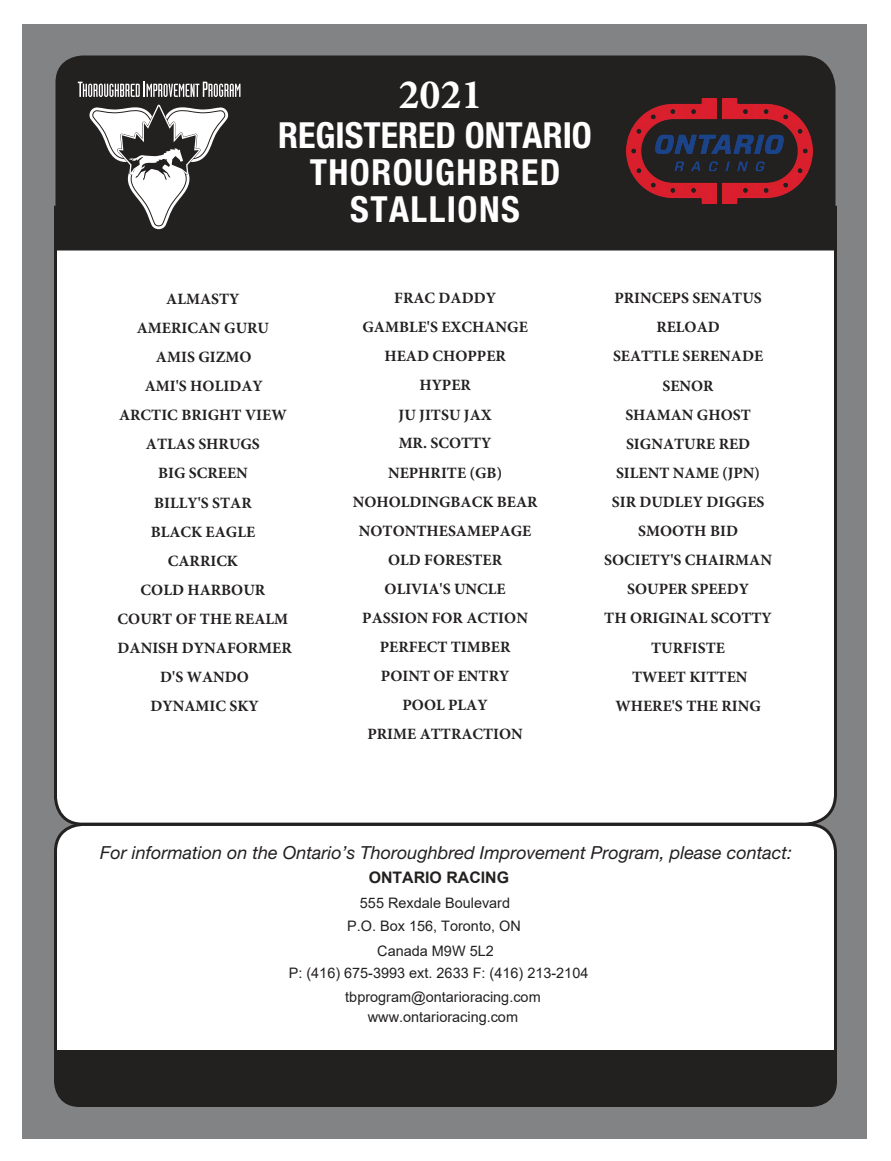
<style>
.page{position:relative;width:891px;height:1161px;background:#fff}
.page>*{position:absolute;margin:0;border:0;box-sizing:border-box;transform-origin:0 0}
.t1{font:700 42px "Minion Pro";color:#fff}
.t2{font:700 condensed 36px/37px "Helvetica Neue";letter-spacing:.04em;color:#fff;text-align:center}
.t3{font:italic 18px "Helvetica Neue";color:#232020}
.t4{font:700 15.9px "Arial";color:#232020}
.t5{font:700 15.75px/29.1px "Minion Pro";color:#232020;text-align:center}
.t6{font:14.4px/22.8px "Arial";color:#232020;text-align:center}
</style>
<div class="page">
<div style="left:22px;top:24px;width:845px;height:1114px;background:#818385"></div>
<div style="left:54px;top:204px;width:783px;height:617px;background:#fff"></div>
<div style="left:54px;top:821px;width:783px;height:231px;background:#fff"></div>
<div style="left:54px;top:1052px;width:783px;height:55px;background:#232020"></div>
<div style="left:56px;top:56px;width:780px;height:194px;background:#232020"></div>
<div style="left:231px;top:82px;width:586px;height:151px;background:#232020"></div>
<svg style="left:77px;top:80px;width:164px;height:149px;background:#646262"></svg>
<img style="left:626px;top:99px;width:187px;height:104px">
<h1 class="t1" style="left:399px;top:65px;width:85px">2021</h1>
<h2 class="t2" style="left:278px;top:116px;width:315px">REGISTERED ONTARIO<br>THOROUGHBRED<br>STALLIONS</h2>
<p class="t5" style="left:118px;top:284px;width:176px">ALMASTY<br>AMERICAN GURU<br>AMIS GIZMO<br>AMI'S HOLIDAY<br>ARCTIC BRIGHT VIEW<br>ATLAS SHRUGS<br>BIG SCREEN<br>BILLY'S STAR<br>BLACK EAGLE<br>CARRICK<br>COLD HARBOUR<br>COURT OF THE REALM<br>DANISH DYNAFORMER<br>D'S WANDO<br>DYNAMIC SKY</p>
<p class="t5" style="left:353px;top:283px;width:186px">FRAC DADDY<br>GAMBLE'S EXCHANGE<br>HEAD CHOPPER<br>HYPER<br>JU JITSU JAX<br>MR. SCOTTY<br>NEPHRITE (GB)<br>NOHOLDINGBACK BEAR<br>NOTONTHESAMEPAGE<br>OLD FORESTER<br>OLIVIA'S UNCLE<br>PASSION FOR ACTION<br>PERFECT TIMBER<br>POINT OF ENTRY<br>POOL PLAY<br>PRIME ATTRACTION</p>
<p class="t5" style="left:604px;top:283px;width:169px">PRINCEPS SENATUS<br>RELOAD<br>SEATTLE SERENADE<br>SENOR<br>SHAMAN GHOST<br>SIGNATURE RED<br>SILENT NAME (JPN)<br>SIR DUDLEY DIGGES<br>SMOOTH BID<br>SOCIETY'S CHAIRMAN<br>SOUPER SPEEDY<br>TH ORIGINAL SCOTTY<br>TURFISTE<br>TWEET KITTEN<br>WHERE'S THE RING</p>
<p class="t3" style="left:100px;top:842px;width:694px">For information on the Ontario’s Thoroughbred Improvement Program, please contact:</p>
<p class="t4" style="left:369px;top:866px;width:142px">ONTARIO RACING</p>
<p class="t6" style="left:347px;top:892px;width:175px">555 Rexdale Boulevard<br>P.O. Box 156, Toronto, ON</p>
<p class="t6" style="left:289px;top:940px;width:301px;line-height:22px">Canada M9W 5L2<br>P: (416) 675-3993 ext. 2633 F: (416) 213-2104</p>
<p class="t6" style="left:345px;top:987px;width:197px;line-height:20px">tbprogram@ontarioracing.com www.ontarioracing.com</p>
</div>
